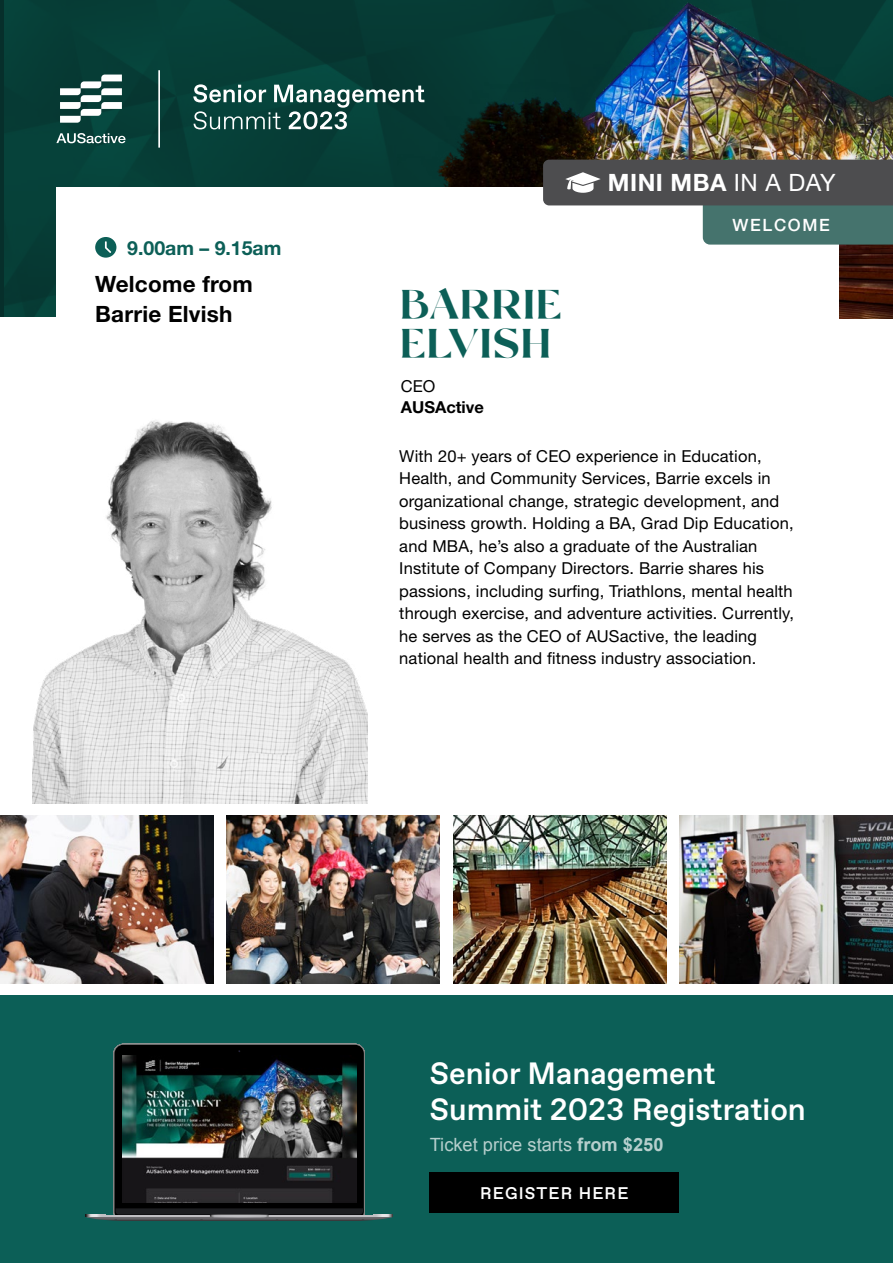
<style>
.page{position:relative;width:893px;height:1263px;background:#fff}
.page>*{position:absolute;margin:0;border:0;box-sizing:border-box;transform-origin:0 0}
.t1{font:300 49.5px/39.5px "Mikela";letter-spacing:.05em;color:#0c5f57}
.t2{font:500 30.75px/36.2px "Favorit";color:#fff}
.t3{font:700 23.85px "Helvetica Neue LT Std";letter-spacing:.02em;color:#fff}
.t4{font:700 22.5px/30px "Helvetica Neue LT Std";letter-spacing:.01em;color:#000}
.t5{font:700 19.5px "Helvetica Neue LT Std";color:#0c5f57}
.t6{font:18.3px "Arial";color:#b6cfcd}
.t7{font:500 16.95px "Favorit";letter-spacing:.07em;color:#fff}
.t8{font:500 16.95px "Helvetica Neue LT Std";letter-spacing:.1em;color:#fff}
.t9{font:16.5px/22.5px "Helvetica Neue LT Std";letter-spacing:.01em;color:#000}
.t10{font:700 16.5px "Helvetica Neue LT Std";color:#000}
.s1{font-weight:400}
.s2{font-weight:700}
</style>
<div class="page">
<img style="left:5px;top:0;width:392px;height:316px">
<img style="left:397px;top:0;width:496px;height:319px">
<div style="left:56px;top:187px;width:783px;height:1034px;background:#fff"></div>
<svg style="left:56px;top:133px;width:70px;height:10px"></svg>
<svg style="left:60px;top:75px;width:62px;height:48px"></svg>
<hr style="left:158px;top:70px;width:2px;height:78px;background:#fff">
<svg style="left:193px;top:84px;width:231px;height:45px;background:#3d6963"></svg>
<svg style="left:543px;top:160px;width:350px;height:85px"></svg>
<svg style="left:95px;top:237px;width:21px;height:21px"></svg>
<img style="left:33px;top:420px;width:334px;height:383px">
<img style="left:680px;top:815px;width:213px;height:168px">
<img style="left:0;top:815px;width:213px;height:168px">
<img style="left:226px;top:815px;width:214px;height:168px">
<div style="left:0;top:995px;width:893px;height:268px;background:#0c5f57"></div>
<div style="left:430px;top:1172px;width:249px;height:41px;background:#000"></div>
<svg style="left:85px;top:1044px;width:308px;height:177px"></svg>
<svg style="left:373px;top:1215px;width:20px;height:2px"></svg>
<img style="left:122px;top:1055px;width:234px;height:148px">
<img style="left:453px;top:815px;width:213px;height:168px">
<p class="t5" style="left:127px;top:236px;width:156px">9.00am – 9.15am</p>
<h3 class="t4" style="left:95px;top:269px;width:159px">Welcome from<br>Barrie Elvish</h3>
<h3 class="t3" style="left:608px;top:168px;width:229px">MINI MBA <span class="s1">IN A DAY</span></h3>
<h1 class="t1" style="left:401px;top:288px;width:162px">BARRIE<br>ELVISH</h1>
<p class="t9" style="left:401px;top:375px;width:36px">CEO</p>
<p class="t10" style="left:401px;top:397px;width:85px">AUSActive</p>
<p class="t8" style="left:732px;top:215px;width:99px">WELCOME</p>
<p class="t9" style="left:399px;top:445px;width:396px">With 20+ years of CEO experience in Education, Health, and Community Services, Barrie excels in organizational change, strategic development, and business growth. Holding a BA, Grad Dip Education, and MBA, he’s also a graduate of the Australian Institute of Company Directors. Barrie shares his passions, including surfing, Triathlons, mental health through exercise, and adventure activities. Currently, he serves as the CEO of AUSactive, the leading national health and fitness industry association.</p>
<h2 class="t2" style="left:430px;top:1055px;width:378px">Senior Management<br>Summit 2023 Registration</h2>
<p class="t6" style="left:430px;top:1132px;width:235px">Ticket price starts <span class="s2">from $250</span></p>
<p class="t7" style="left:480px;top:1182px;width:150px">REGISTER HERE</p>
</div>
